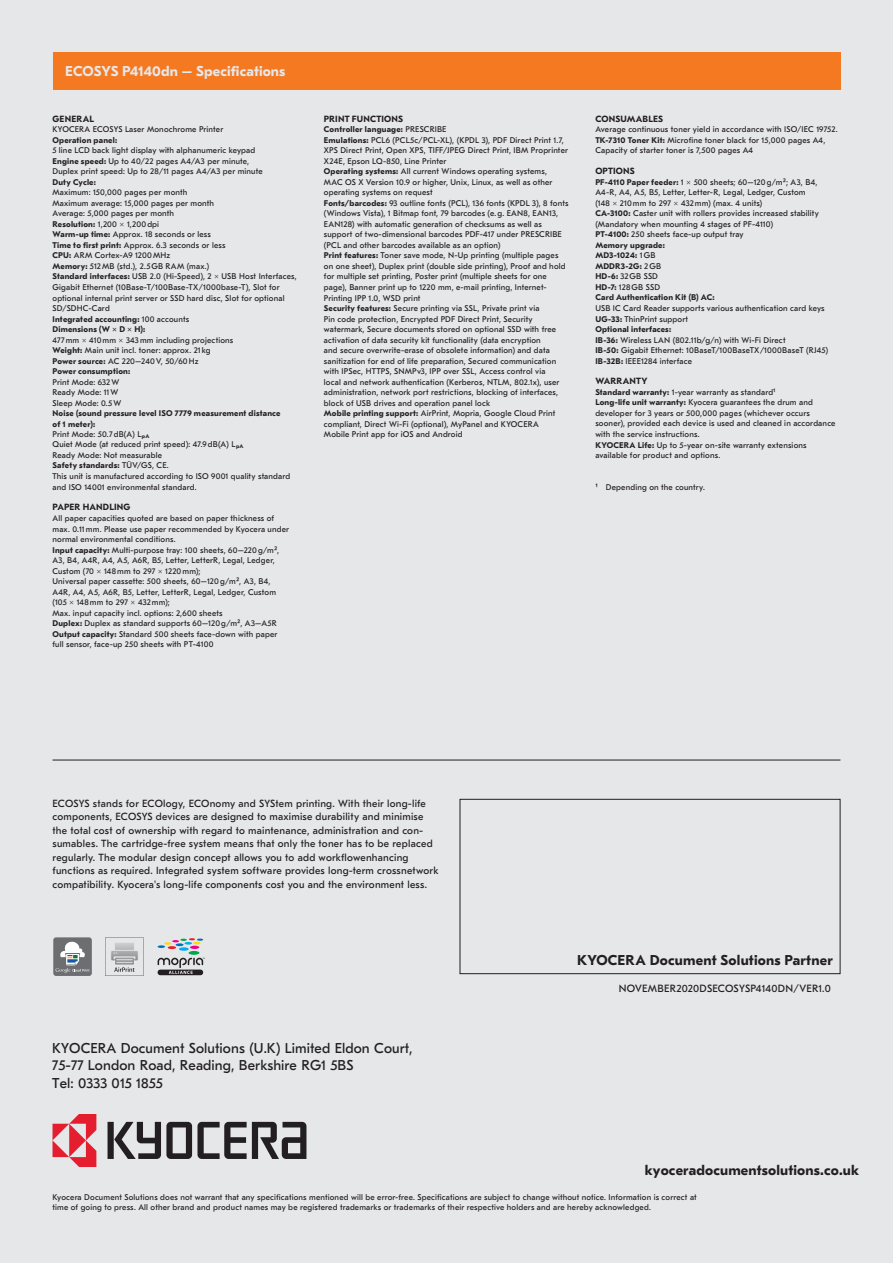
<style>
.page{position:relative;width:893px;height:1263px;background:#e6e7e9}
.page>*{position:absolute;margin:0;border:0;box-sizing:border-box;transform-origin:0 0}
.t1{font:14.25px/17.5px "GT Eesti Pro Text";letter-spacing:.005em;color:#231f20}
.t2{font:700 14.25px "GT Eesti Pro Text";letter-spacing:.01em;color:#231f20}
.t3{font:700 14.25px "GT Eesti Pro Text";letter-spacing:.01em;color:#e6e7e9}
.t4{font:10.5px "GT Eesti Pro Text";color:#231f20}
.t5{font:10.35px/13.5px "GT Eesti Pro Text";letter-spacing:.02em;color:#231f20}
.t6{font:700 9px "GT Eesti Pro Text";letter-spacing:.015em;color:#231f20}
.t7{font:8.25px/10.5px "GT Eesti Pro Text";letter-spacing:.02em;color:#231f20}
.t8{font:700 8.25px "GT Eesti Pro Text";letter-spacing:.025em;color:#231f20}
.s1{font-weight:700}
</style>
<div class="page">
<div style="left:460px;top:799px;width:380px;height:175px;border:1px solid #231f20"></div>
<svg style="left:108px;top:1122px;width:198px;height:37px"></svg>
<svg style="left:53px;top:1114px;width:43px;height:53px"></svg>
<hr style="left:53px;top:760px;width:787px;height:1px;background:#231f20">
<div style="left:53px;top:53px;width:787px;height:37px;background:#f47921"></div>
<div style="left:53px;top:937px;width:39px;height:39px;background:#6d6e71;border-radius:3px"></div>
<svg style="left:56px;top:941px;width:34px;height:32px"></svg>
<svg style="left:189px;top:951px;width:10px;height:4px"></svg>
<svg style="left:179px;top:947px;width:10px;height:4px"></svg>
<svg style="left:158px;top:938px;width:45px;height:11px"></svg>
<div style="left:158px;top:969px;width:45px;height:6px;background:#231f20;border-radius:3px"></div>
<svg style="left:158px;top:958px;width:47px;height:16px"></svg>
<svg style="left:105px;top:937px;width:39px;height:39px"></svg>
<img style="left:107px;top:941px;width:34px;height:24px">
<h1 class="t3" style="left:65px;top:64px;width:222px">ECOSYS P4140dn – Specifications</h1>
<p class="t6" style="left:53px;top:114px;width:43px">GENERAL</p>
<p class="t7" style="left:53px;top:125px;width:172px">KYOCERA ECOSYS Laser Monochrome Printer</p>
<p class="t8" style="left:53px;top:136px;width:66px">Operation panel:</p>
<p class="t7" style="left:53px;top:146px;width:212px">5 line LCD back light display with alphanumeric keypad<br><span class="s1">Engine speed:</span> Up to 40/22 pages A4/A3 per minute,<br>Duplex print speed: Up to 28/11 pages A4/A3 per minute</p>
<p class="t8" style="left:53px;top:178px;width:45px">Duty Cycle:</p>
<p class="t7" style="left:53px;top:188px;width:246px">Maximum: 150,000 pages per month<br>Maximum average: 15,000 pages per month<br>Average: 5,000 pages per month<br><span class="s1">Resolution:</span> 1,200 × 1,200 dpi<br><span class="s1">Warm-up time:</span> Approx. 18 seconds or less<br><span class="s1">Time to first print:</span> Approx. 6.3 seconds or less<br><span class="s1">CPU:</span> ARM Cortex-A9 1200 MHz<br><span class="s1">Memory:</span> 512 MB (std.), 2.5 GB RAM (max.)<br><span class="s1">Standard interfaces:</span> USB 2.0 (Hi-Speed), 2 × USB Host Interfaces, Gigabit Ethernet (10Base-T/100Base-TX/1000base-T), Slot for optional internal print server or SSD hard disc, Slot for optional SD/SDHC-Card<br><span class="s1">Integrated accounting:</span> 100 accounts<br><span class="s1">Dimensions (W × D × H):</span></p>
<p class="t7" style="left:53px;top:335px;width:182px">477 mm × 410 mm × 343 mm including projections <span class="s1">Weight:</span> Main unit incl. toner: approx. 21 kg <span class="s1">Power source:</span> AC 220–240 V, 50/60 Hz<br><span class="s1">Power consumption:</span></p>
<p class="t7" style="left:53px;top:377px;width:70px">Print Mode: 632 W<br>Ready Mode: 11 W<br>Sleep Mode: 0.5 W</p>
<p class="t7" style="left:53px;top:408px;width:239px"><span class="s1">Noise (sound pressure level ISO 7779 measurement distance of 1 meter):<br></span>Print Mode: 50.7 dB(A) L <sub>pA<br></sub>Quiet Mode (at reduced print speed): 47.9 dB(A) L <sub>pA<br></sub>Ready Mode: Not measurable<br><span class="s1">Safety standards:</span> TÜV/GS, CE.<br>This unit is manufactured according to ISO 9001 quality standard and ISO 14001 environmental standard.</p>
<p class="t6" style="left:53px;top:502px;width:79px">PAPER HANDLING</p>
<p class="t7" style="left:53px;top:513px;width:238px">All paper capacities quoted are based on paper thickness of max. 0.11 mm. Please use paper recommended by Kyocera under normal environmental conditions.<br><span class="s1">Input capacity:</span> Multi-purpose tray: 100 sheets, 60–220 g/m2, A3, B4, A4R, A4, A5, A6R, B5, Letter, LetterR, Legal, Ledger, Custom (70 × 148 mm to 297 × 1220 mm);<br>Universal paper cassette: 500 sheets, 60–120 g/m2, A3, B4, A4R, A4, A5, A6R, B5, Letter, LetterR, Legal, Ledger, Custom (105 × 148 mm to 297 × 432 mm);<br>Max. input capacity incl. options: 2,600 sheets<br><span class="s1">Duplex:</span> Duplex as standard supports 60–120 g/m2, A3–A5R <span class="s1">Output capacity:</span> Standard 500 sheets face-down with paper full sensor, face-up 250 sheets with PT-4100</p>
<p class="t6" style="left:324px;top:114px;width:81px">PRINT FUNCTIONS</p>
<p class="t7" style="left:324px;top:125px;width:246px"><span class="s1">Controller language:</span> PRESCRIBE<br><span class="s1">Emulations:</span> PCL6 (PCL5c/PCL-XL), (KPDL 3), PDF Direct Print 1.7, XPS Direct Print, Open XPS, TIFF/JPEG Direct Print, IBM Proprinter X24E, Epson LQ-850, Line Printer<br><span class="s1">Operating systems:</span> All current Windows operating systems,<br>MAC OS X Version 10.9 or higher, Unix, Linux, as well as other operating systems on request<br><span class="s1">Fonts/barcodes:</span> 93 outline fonts (PCL), 136 fonts (KPDL 3), 8 fonts (Windows Vista), 1 Bitmap font, 79 barcodes (e. g. EAN8, EAN13, EAN128) with automatic generation of checksums as well as support of two-dimensional barcodes PDF-417 under PRESCRIBE (PCL and other barcodes available as an option)<br><span class="s1">Print features:</span> Toner save mode, N-Up printing (multiple pages on one sheet), Duplex print (double side printing), Proof and hold for multiple set printing, Poster print (multiple sheets for one page), Banner print up to 1220 mm, e-mail printing, Internet-Printing IPP 1.0, WSD print<br><span class="s1">Security features:</span> Secure printing via SSL, Private print via<br>Pin code protection, Encrypted PDF Direct Print, Security watermark, Secure documents stored on optional SSD with free activation of data security kit functionality (data encryption<br>and secure overwrite-erase of obsolete information) and data sanitization for end of life preparation, Secured communication with IPSec, HTTPS, SNMPv3, IPP over SSL, Access control via<br>local and network authentication (Kerberos, NTLM, 802.1x), user administration, network port restrictions, blocking of interfaces, block of USB drives and operation panel lock<br><span class="s1">Mobile printing support:</span> AirPrint, Mopria, Google Cloud Print compliant, Direct Wi-Fi (optional), MyPanel and KYOCERA<br>Mobile Print app for iOS and Android</p>
<p class="t6" style="left:595px;top:114px;width:69px">CONSUMABLES</p>
<p class="t7" style="left:595px;top:125px;width:244px">Average continuous toner yield in accordance with ISO/IEC 19752.<br><span class="s1">TK-7310 Toner Kit:</span> Microfine toner black for 15,000 pages A4,<br>Capacity of starter toner is 7,500 pages A4</p>
<p class="t6" style="left:595px;top:166px;width:41px">OPTIONS</p>
<p class="t7" style="left:595px;top:177px;width:225px"><span class="s1">PF-4110 Paper feeder:</span> 1 × 500 sheets; 60–120 g/m2; A3, B4, A4-R, A4, A5, B5, Letter, Letter-R, Legal, Ledger, Custom (148 × 210 mm to 297 × 432 mm) (max. 4 units)<br><span class="s1">CA-3100:</span> Caster unit with rollers provides increased stability (Mandatory when mounting 4 stages of PF-4110)<br><span class="s1">PT-4100:</span> 250 sheets face-up output tray<br><span class="s1">Memory upgrade:<br>MD3-1024:</span> 1 GB<br><span class="s1">MDDR3-2G:</span> 2 GB<br><span class="s1">HD-6:</span> 32 GB SSD<br><span class="s1">HD-7:</span> 128 GB SSD<br><span class="s1">Card Authentication Kit (B) AC:</span></p>
<p class="t7" style="left:595px;top:303px;width:234px">USB IC Card Reader supports various authentication card keys <span class="s1">UG-33:</span> ThinPrint support<br><span class="s1">Optional interfaces:<br>IB-36:</span> Wireless LAN (802.11b/g/n) with Wi-Fi Direct<br><span class="s1">IB-50:</span> Gigabit Ethernet: 10BaseT/100BaseTX/1000BaseT (RJ45)<br><span class="s1">IB-32B:</span> IEEE1284 interface</p>
<p class="t6" style="left:595px;top:376px;width:54px">WARRANTY</p>
<p class="t7" style="left:595px;top:387px;width:242px"><span class="s1">Standard warranty:</span> 1-year warranty as standard1<br><span class="s1">Long-life unit warranty:</span> Kyocera guarantees the drum and developer for 3 years or 500,000 pages (whichever occurs sooner), provided each device is used and cleaned in accordance with the service instructions.<br><span class="s1">KYOCERA Life:</span> Up to 5-year on-site warranty extensions available for product and options.</p>
<p class="t7" style="left:595px;top:482px;width:111px">1 Depending on the country.</p>
<p class="t5" style="left:53px;top:796px;width:387px">ECOSYS stands for ECOlogy, ECOnomy and SYStem printing. With their long-life components, ECOSYS devices are designed to maximise durability and minimise the total cost of ownership with regard to maintenance, administration and con&shy;sumables. The cartridge-free system means that only the toner has to be replaced regularly. The modular design concept allows you to add workflowenhancing functions as required. Integrated system software provides long-term crossnetwork compatibility. Kyocera's long-life components cost you and the environment less.</p>
<h1 class="t1" style="left:52px;top:1039px;width:362px">KYOCERA Document Solutions (U.K) Limited Eldon Court,<br>75-77 London Road, Reading, Berkshire RG1 5BS<br>Tel: 0333 015 1855</h1>
<h1 class="t2" style="left:577px;top:952px;width:257px">KYOCERA Document Solutions Partner</h1>
<p class="t4" style="left:619px;top:982px;width:213px">NOVEMBER2020DSECOSYSP4140DN/VER1.0</p>
<h1 class="t2" style="left:645px;top:1163px;width:216px">kyoceradocumentsolutions.co.uk</h1>
<p class="t7" style="left:53px;top:1192px;width:646px">Kyocera Document Solutions does not warrant that any specifications mentioned will be error-free. Specifications are subject to change without notice. Information is correct at time of going to press. All other brand and product names may be registered trademarks or trademarks of their respective holders and are hereby acknowledged.</p>
</div>
